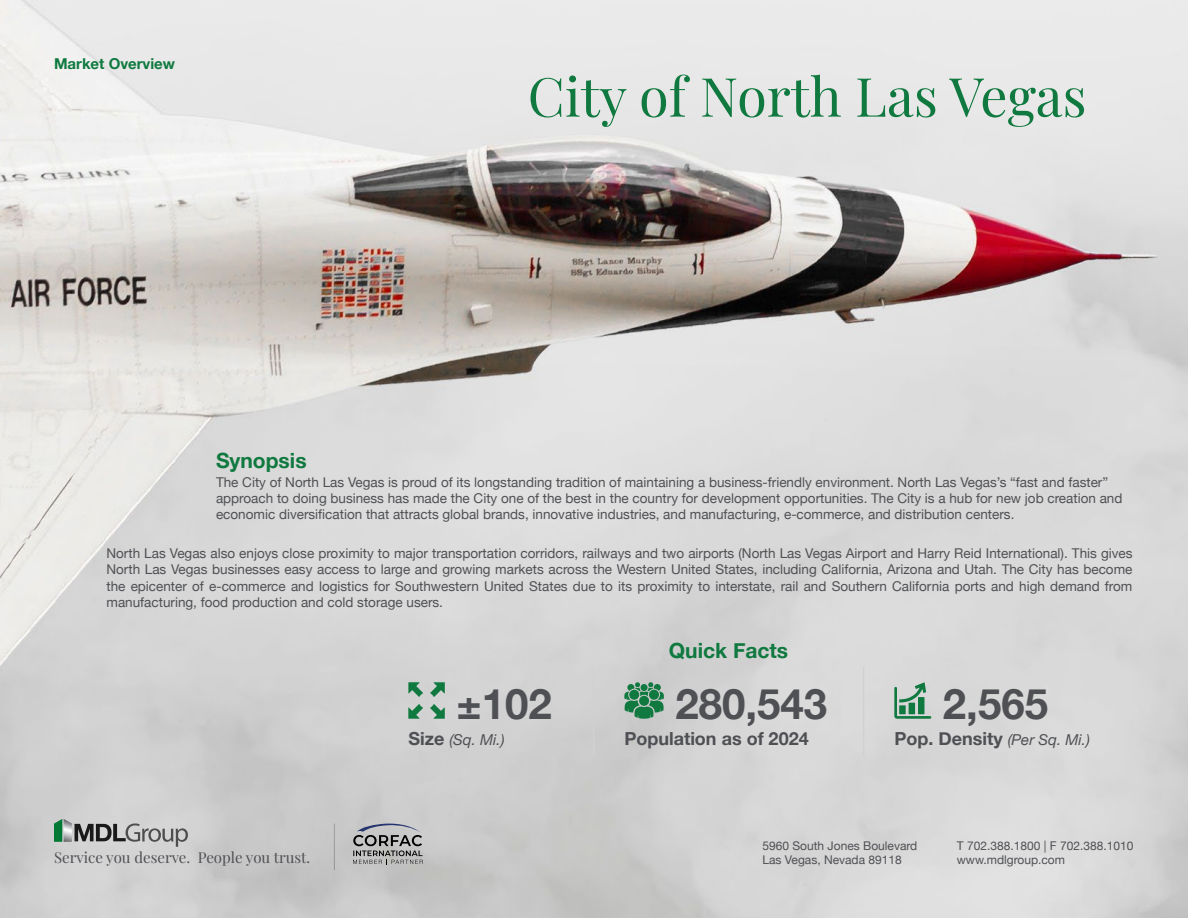
<style>
.page{position:relative;width:1188px;height:918px;background:#fff}
.page>*{position:absolute;margin:0;border:0;box-sizing:border-box;transform-origin:0 0}
.t1{font:54px "Playfair Display";color:#0f793f}
.t2{font:700 42px "Helvetica Neue";color:#4f5054}
.t3{font:700 21px "Helvetica Neue";color:#0f793f}
.t4{font:700 18px "Helvetica Neue";color:#4f5054}
.t5{font:15px "Playfair Display";color:#4f5054}
.t6{font:700 15px "Helvetica Neue";color:#0f793f}
.t7{font:italic 15px "Helvetica Neue";color:#4f5054}
.t8{font:13.5px/16.2px "Helvetica Neue";color:#4f5054}
.t9{font:12px/14.4px "Helvetica Neue";color:#4f5054}
.s1{font-weight:700;font-style:normal;font-size:18px}
.s2{font-weight:400;font-style:italic;font-size:15px}
</style>
<div class="page">
<img style="left:0;top:0;width:1188px;height:918px">
<hr style="left:593px;top:667px;width:1px;height:89px;background:#d2d1cf">
<hr style="left:863px;top:667px;width:1px;height:89px;background:#d2d1cf">
<svg style="left:408px;top:682px;width:37px;height:37px"></svg>
<svg style="left:624px;top:682px;width:40px;height:37px"></svg>
<svg style="left:894px;top:682px;width:37px;height:37px"></svg>
<svg style="left:54px;top:819px;width:134px;height:28px;background:#a3a8a5"></svg>
<svg style="left:353px;top:824px;width:70px;height:42px;background:#9d9e9f"></svg>
<hr style="left:334px;top:824px;width:1px;height:46px;background:#4e4e4e">
<p class="t6" style="left:53px;top:47px;width:123px">Market Overview</p>
<p class="t6" style="left:54px;top:52px;width:123px">Market Overview</p>
<h1 class="t1" style="left:528px;top:54px;width:560px">City of North Las Vegas</h1>
<h3 class="t3" style="left:216px;top:444px;width:92px">Synopsis</h3>
<p class="t8" style="left:216px;top:475px;width:908px">The City of North Las Vegas is proud of its longstanding tradition of maintaining a business-friendly environment. North Las Vegas’s “fast and faster” approach to doing business has made the City one of the best in the country for development opportunities. The City is a hub for new job creation and economic diversification that attracts global brands, innovative industries, and manufacturing, e-commerce, and distribution centers.</p>
<p class="t8" style="left:106px;top:546px;width:1028px;text-align:justify">North Las Vegas also enjoys close proximity to major transportation corridors, railways and two airports (North Las Vegas Airport and Harry Reid International). This gives North Las Vegas businesses easy access to large and growing markets across the Western United States, including California, Arizona and Utah. The City has become the epicenter of e-commerce and logistics for Southwestern United States due to its proximity to interstate, rail and Southern California ports and high demand from manufacturing, food production and cold storage users.</p>
<h3 class="t3" style="left:669px;top:634px;width:121px">Quick Facts</h3>
<h2 class="t2" style="left:456px;top:671px;width:97px">±102</h2>
<p class="t7" style="left:408px;top:729px;width:98px"><span class="s1">Size</span> (Sq. Mi.)</p>
<h2 class="t2" style="left:676px;top:671px;width:153px">280,543</h2>
<h3 class="t4" style="left:624px;top:724px;width:186px">Population as of 2024</h3>
<h2 class="t2" style="left:943px;top:671px;width:107px">2,565</h2>
<h3 class="t4" style="left:894px;top:724px;width:197px">Pop. Density <span class="s2">(Per Sq. Mi.)</span></h3>
<p class="t5" style="left:54px;top:846px;width:258px">Service you deserve. People you trust.</p>
<p class="t9" style="left:762px;top:839px;width:156px">5960 South Jones Boulevard<br>Las Vegas, Nevada 89118</p>
<p class="t9" style="left:957px;top:839px;width:178px">T 702.388.1800 | F 702.388.1010 www.mdlgroup.com</p>
</div>
